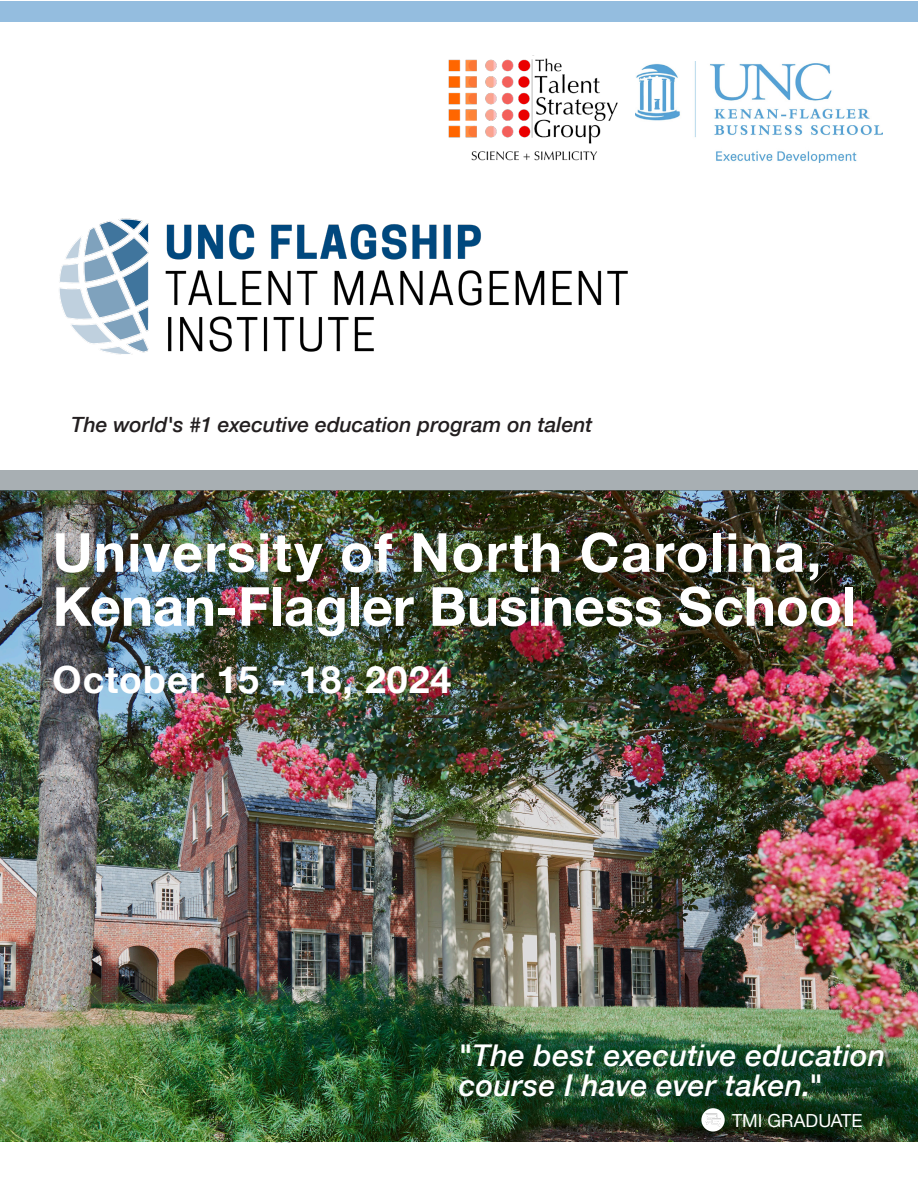
<style>
.page{position:relative;width:918px;height:1188px;background:#fff}
.page>*{position:absolute;margin:0;border:0;box-sizing:border-box;transform-origin:0 0}
.t1{font:700 54px/54px "Helvetica Neue";color:#fff}
.t2{font:700 37.5px "Helvetica Neue";letter-spacing:.025em;color:#fff}
.t3{font:italic 500 30px/30px "Helvetica Neue";letter-spacing:.01em;color:#fff}
.t4{font:italic 500 21px "Helvetica Neue";color:#231f20}
.t5{font:18px "Helvetica Neue";color:#fff}
.s1{font-style:normal}
</style>
<div class="page">
<div style="left:0;top:470px;width:918px;height:21px;background:#a8afb3"></div>
<div style="left:0;top:1px;width:918px;height:20px;background:#94bddf"></div>
<img style="left:448px;top:55px;width:170px;height:106px">
<img style="left:59px;top:218px;width:569px;height:137px">
<img style="left:0;top:490px;width:918px;height:650px">
<img style="left:635px;top:61px;width:248px;height:102px">
<svg style="left:701px;top:1108px;width:24px;height:24px"></svg>
<img style="left:705px;top:1112px;width:15px;height:15px">
<p class="t4" style="left:71px;top:407px;width:523px">The world's #1 executive education program on talent</p>
<p class="t1" style="left:53px;top:527px;width:805px">University of North Carolina,<br>Kenan-Flagler Business School</p>
<p class="t2" style="left:53px;top:650px;width:400px">October 15 - 18, 2024</p>
<p class="t3" style="left:459px;top:1038px;width:428px"><span class="s1">"</span>The best executive education course I have ever taken.<span class="s1">"</span></p>
<p class="t5" style="left:732px;top:1107px;width:132px">TMI GRADUATE</p>
</div>
